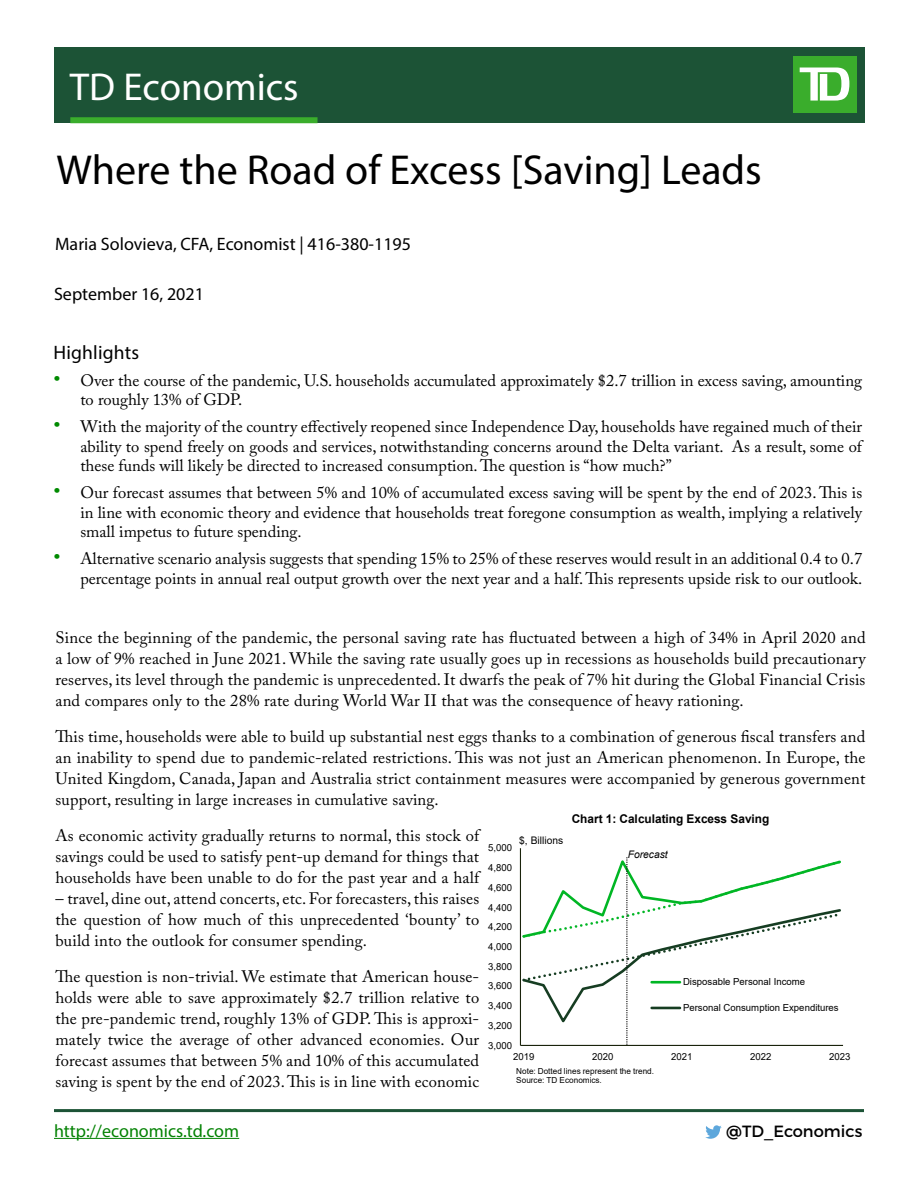
<style>
.page{position:relative;width:918px;height:1188px;background:#fff}
.page>*{position:absolute;margin:0;border:0;box-sizing:border-box;transform-origin:0 0}
.t1{font:42px "Myriad Pro";color:#000}
.t2{font:39px "Myriad Pro";color:#fff}
.Subtitle{font:19.5px "Myriad Pro";letter-spacing:.01em;color:#000}
.Economist_Name{font:18px "Myriad Pro";color:#000}
.t3{font:18px "Myriad Pro";color:#038203}
.Date{font:18px "Myriad Pro";color:#000}
.Paragraph{font:16.5px/21px "Adobe Caslon Pro";color:#000;text-align:justify}
.t4{font:16.2px "Montserrat";color:#000}
.t5{font:700 12px "Arial";letter-spacing:-.005em;color:#000}
.t6{font:10.35px "Arial";color:#000}
.t7{font:italic 10.35px "Arial";letter-spacing:-.005em;color:#000}
.t8{font:9.75px "Arial";color:#000}
.t9{font:8.25px/9.4px "Arial";letter-spacing:.005em;color:#000}
.s1{font-size:21px;color:#008a00}
</style>
<div class="page">
<div style="left:54px;top:47px;width:810px;height:76px;background:#1c5336"></div>
<div style="left:793px;top:56px;width:63px;height:57px;background:#3aad2c"></div>
<svg style="left:800px;top:68px;width:49px;height:33px"></svg>
<div style="left:70px;top:117px;width:248px;height:6px;background:#3aad2c"></div>
<svg style="left:705px;top:1125px;width:17px;height:14px"></svg>
<hr style="left:54px;top:1138px;width:185px;height:1px;background:#038203">
<hr style="left:54px;top:1109px;width:810px;height:3px;background:#1c5336">
<hr style="left:520px;top:848px;width:1px;height:197px;background:#1a230b">
<hr style="left:520px;top:1045px;width:323px;height:1px;background:#1a230b">
<svg style="left:521px;top:857px;width:322px;height:188px"></svg>
<h2 class="t2" style="left:70px;top:62px;width:230px">TD Economics</h2>
<p class="t1" style="left:57px;top:144px;width:707px">Where the Road of Excess [Saving] Leads</p>
<p class="Economist_Name" style="left:55px;top:233px;width:357px">Maria Solovieva, CFA, Economist | 416-380-1195</p>
<p class="Date" style="left:54px;top:283px;width:152px">September 16, 2021</p>
<p class="Subtitle" style="left:53px;top:340px;width:87px">Highlights</p>
<p class="Paragraph" style="left:80px;top:370px;width:783px;line-height:19.5px;text-indent:-27px"><span class="s1">•</span> Over the course of the pandemic, U.S. households accumulated approximately $2.7 trillion in excess saving, amounting to roughly 13% of GDP.</p>
<p class="Paragraph" style="left:80px;top:417px;width:783px;line-height:19.5px;text-indent:-27px"><span class="s1">•</span> With the majority of the country effectively reopened since Independence Day, households have regained much of their ability to spend freely on goods and services, notwithstanding concerns around the Delta variant. As a result, some of these funds will likely be directed to increased consumption. The question is “how much?”</p>
<p class="Paragraph" style="left:80px;top:483px;width:783px;line-height:19.5px;text-indent:-27px"><span class="s1">•</span> Our forecast assumes that between 5% and 10% of accumulated excess saving will be spent by the end of 2023. This is in line with economic theory and evidence that households treat foregone consumption as wealth, implying a relatively small impetus to future spending.</p>
<p class="Paragraph" style="left:53px;top:549px;width:810px;line-height:19.5px;text-align:right"><span class="s1">•</span> Alternative scenario analysis suggests that spending 15% to 25% of these reserves would result in an additional 0.4 to 0.7 percentage points in annual real output growth over the next year and a half. This represents upside risk to our outlook.</p>
<p class="Paragraph" style="left:56px;top:627px;width:812px">Since the beginning of the pandemic, the personal saving rate has fluctuated between a high of 34% in April 2020 and a low of 9% reached in June 2021. While the saving rate usually goes up in recessions as households build precautionary reserves, its level through the pandemic is unprecedented. It dwarfs the peak of 7% hit during the Global Financial Crisis and compares only to the 28% rate during World War II that was the consequence of heavy rationing.</p>
<p class="Paragraph" style="left:56px;top:726px;width:812px">This time, households were able to build up substantial nest eggs thanks to a combination of generous fiscal transfers and an inability to spend due to pandemic-related restrictions. This was not just an American phenomenon. In Europe, the United Kingdom, Canada, Japan and Australia strict containment measures were accompanied by generous government support, resulting in large increases in cumulative saving.</p>
<p class="Paragraph" style="left:56px;top:825px;width:425px">As economic activity gradually returns to normal, this stock of savings could be used to satisfy pent-up demand for things that households have been unable to do for the past year and a half</p>
<p class="Paragraph" style="left:56px;top:888px;width:425px">– travel, dine out, attend concerts, etc. For forecasters, this raises the question of how much of this unprecedented ‘bounty’ to build into the outlook for consumer spending.</p>
<p class="Paragraph" style="left:56px;top:966px;width:425px">The question is non-trivial. We estimate that American house&shy;holds were able to save approximately $2.7 trillion relative to the pre-pandemic trend, roughly 13% of GDP. This is approxi&shy;mately twice the average of other advanced economies. Our forecast assumes that between 5% and 10% of this accumulated saving is spent by the end of 2023. This is in line with economic</p>
<p class="t5" style="left:572px;top:811px;width:199px">Chart 1: Calculating Excess Saving</p>
<p class="t6" style="left:519px;top:833px;width:46px">$, Billions</p>
<p class="t8" style="left:488px;top:841px;width:25px">5,000</p>
<p class="t7" style="left:628px;top:848px;width:41px">Forecast</p>
<p class="t8" style="left:488px;top:861px;width:25px">4,800</p>
<p class="t8" style="left:488px;top:881px;width:25px">4,600</p>
<p class="t8" style="left:488px;top:900px;width:25px">4,400</p>
<p class="t8" style="left:488px;top:920px;width:25px">4,200</p>
<p class="t8" style="left:488px;top:940px;width:25px">4,000</p>
<p class="t8" style="left:488px;top:960px;width:25px">3,800</p>
<p class="t8" style="left:683px;top:975px;width:124px">Disposable Personal Income</p>
<p class="t8" style="left:683px;top:1001px;width:157px">Personal Consumption Expenditures</p>
<p class="t8" style="left:488px;top:979px;width:25px">3,600</p>
<p class="t8" style="left:488px;top:999px;width:25px">3,400</p>
<p class="t8" style="left:488px;top:1019px;width:25px">3,200</p>
<p class="t8" style="left:488px;top:1038px;width:25px">3,000</p>
<p class="t8" style="left:513px;top:1050px;width:23px">2019</p>
<p class="t8" style="left:592px;top:1050px;width:23px">2020</p>
<p class="t8" style="left:671px;top:1050px;width:23px">2021</p>
<p class="t8" style="left:750px;top:1050px;width:23px">2022</p>
<p class="t8" style="left:829px;top:1050px;width:23px">2023</p>
<p class="t9" style="left:516px;top:1066px;width:139px">Note: Dotted lines represent the trend.<br>Source: TD Economics.</p>
<p class="t3" style="left:54px;top:1119px;width:187px">http://economics.td.com</p>
<p class="t4" style="left:726px;top:1121px;width:138px">@TD_Economics</p>
</div>
